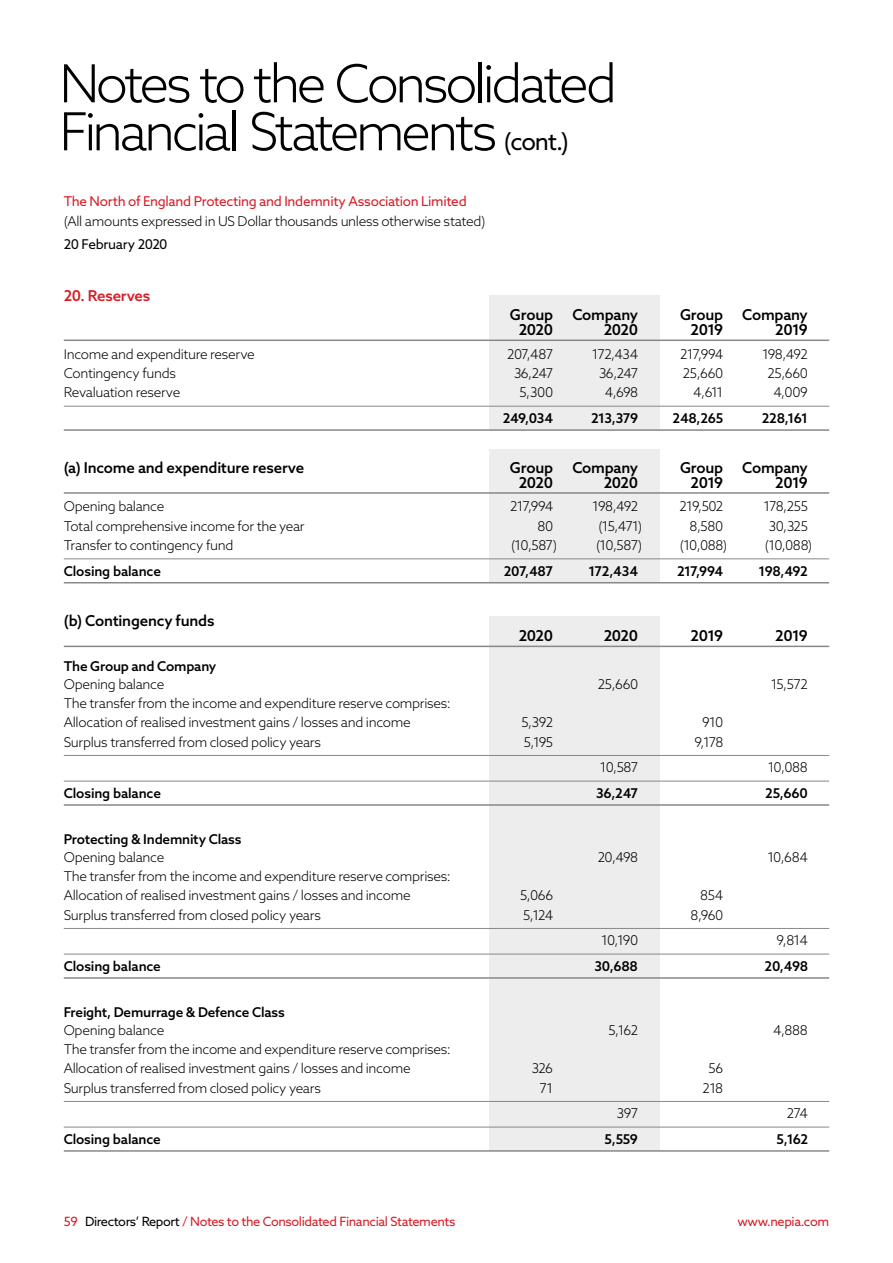
<style>
.page{position:relative;width:893px;height:1263px;background:#fff}
.page>*{position:absolute;margin:0;border:0;box-sizing:border-box;transform-origin:0 0}
.t1{font:300 52.5px/48px "Azo Sans";letter-spacing:-.07em;color:#000}
.t2{font:500 15px "Azo Sans";letter-spacing:-.015em;color:#000}
.t3{font:500 15px "Azo Sans";letter-spacing:-.015em;color:#d61c26}
.t4{font:300 13.5px/19.2px "Azo Sans";letter-spacing:-.025em;color:#000}
.t5{font:500 13.5px "Azo Sans";letter-spacing:-.015em;color:#000}
.t6{font:13.5px "Azo Sans";letter-spacing:-.02em;color:#d61c26}
.t7{font:13.5px "Azo Sans";letter-spacing:-.02em;color:#000}
.t8{font:12.75px "Azo Sans";letter-spacing:-.03em;color:#d61c26}
.s1{font-weight:400;font-size:24px}
.s2{color:#000}
</style>
<div class="page">
<div style="left:489px;top:296px;width:170px;height:135px;background:#ededed"></div>
<div style="left:489px;top:449px;width:170px;height:133px;background:#ededed"></div>
<div style="left:489px;top:617px;width:170px;height:534px;background:#ededed"></div>
<hr style="left:64px;top:340px;width:765px;height:1px;background:#86888c">
<hr style="left:64px;top:406px;width:765px;height:1px;background:#86888c">
<hr style="left:64px;top:429px;width:765px;height:2px;background:#86888c">
<hr style="left:64px;top:492px;width:765px;height:2px;background:#86888c">
<hr style="left:64px;top:558px;width:765px;height:1px;background:#86888c">
<hr style="left:64px;top:582px;width:765px;height:1px;background:#86888c">
<hr style="left:64px;top:646px;width:765px;height:1px;background:#86888c">
<hr style="left:64px;top:755px;width:765px;height:1px;background:#86888c">
<hr style="left:64px;top:781px;width:765px;height:1px;background:#86888c">
<hr style="left:64px;top:804px;width:765px;height:2px;background:#86888c">
<hr style="left:64px;top:928px;width:765px;height:1px;background:#86888c">
<hr style="left:64px;top:954px;width:765px;height:1px;background:#86888c">
<hr style="left:64px;top:977px;width:765px;height:2px;background:#86888c">
<hr style="left:64px;top:1101px;width:765px;height:1px;background:#86888c">
<hr style="left:64px;top:1127px;width:765px;height:1px;background:#86888c">
<hr style="left:64px;top:1150px;width:765px;height:2px;background:#86888c">
<h1 class="t1" style="left:59px;top:59px;width:559px">Notes to the Consolidated<br>Financial Statements <span class="s1">(cont.)</span></h1>
<p class="t6" style="left:64px;top:193px;width:404px">The North of England Protecting and Indemnity Association Limited</p>
<p class="t4" style="left:64px;top:212px;width:423px">(All amounts expressed in US Dollar thousands unless otherwise stated)</p>
<p class="t7" style="left:64px;top:235px;width:105px">20 February 2020</p>
<p class="t3" style="left:64px;top:286px;width:88px">20. Reserves</p>
<p class="t2" style="left:510px;top:305px;width:45px">Group</p>
<p class="t2" style="left:572px;top:305px;width:67px">Company</p>
<p class="t2" style="left:680px;top:305px;width:45px">Group</p>
<p class="t2" style="left:742px;top:305px;width:67px">Company</p>
<p class="t2" style="left:519px;top:320px;width:36px">2020</p>
<p class="t2" style="left:604px;top:320px;width:36px">2020</p>
<p class="t2" style="left:690px;top:320px;width:34px">2019</p>
<p class="t2" style="left:775px;top:320px;width:34px">2019</p>
<p class="t4" style="left:64px;top:344px;width:192px">Income and expenditure reserve</p>
<p class="t4" style="left:507px;top:344px;width:48px">207,487</p>
<p class="t4" style="left:592px;top:344px;width:48px">172,434</p>
<p class="t4" style="left:680px;top:344px;width:45px">217,994</p>
<p class="t4" style="left:762px;top:344px;width:47px">198,492</p>
<p class="t4" style="left:64px;top:363px;width:114px">Contingency funds</p>
<p class="t4" style="left:514px;top:363px;width:41px">36,247</p>
<p class="t4" style="left:599px;top:363px;width:41px">36,247</p>
<p class="t4" style="left:683px;top:363px;width:42px">25,660</p>
<p class="t4" style="left:767px;top:363px;width:42px">25,660</p>
<p class="t4" style="left:64px;top:383px;width:118px">Revaluation reserve</p>
<p class="t4" style="left:519px;top:383px;width:35px">5,300</p>
<p class="t4" style="left:605px;top:383px;width:35px">4,698</p>
<p class="t4" style="left:693px;top:383px;width:32px">4,611</p>
<p class="t4" style="left:773px;top:383px;width:36px">4,009</p>
<p class="t5" style="left:503px;top:409px;width:52px">249,034</p>
<p class="t5" style="left:591px;top:409px;width:48px">213,379</p>
<p class="t5" style="left:673px;top:409px;width:52px">248,265</p>
<p class="t5" style="left:762px;top:409px;width:48px">228,161</p>
<p class="t2" style="left:64px;top:458px;width:242px">(a) Income and expenditure reserve</p>
<p class="t2" style="left:510px;top:458px;width:45px">Group</p>
<p class="t2" style="left:572px;top:458px;width:67px">Company</p>
<p class="t2" style="left:680px;top:458px;width:45px">Group</p>
<p class="t2" style="left:742px;top:458px;width:67px">Company</p>
<p class="t2" style="left:519px;top:473px;width:36px">2020</p>
<p class="t2" style="left:604px;top:473px;width:36px">2020</p>
<p class="t2" style="left:691px;top:473px;width:34px">2019</p>
<p class="t2" style="left:775px;top:473px;width:34px">2019</p>
<p class="t4" style="left:64px;top:497px;width:102px">Opening balance</p>
<p class="t4" style="left:510px;top:497px;width:45px">217,994</p>
<p class="t4" style="left:592px;top:497px;width:47px">198,492</p>
<p class="t4" style="left:679px;top:497px;width:45px">219,502</p>
<p class="t4" style="left:763px;top:497px;width:46px">178,255</p>
<p class="t4" style="left:64px;top:516px;width:242px">Total comprehensive income for the year</p>
<p class="t4" style="left:537px;top:516px;width:17px">80</p>
<p class="t4" style="left:598px;top:516px;width:45px">(15,471)</p>
<p class="t4" style="left:689px;top:516px;width:35px">8,580</p>
<p class="t4" style="left:769px;top:516px;width:41px">30,325</p>
<p class="t4" style="left:64px;top:535px;width:171px">Transfer to contingency fund</p>
<p class="t4" style="left:511px;top:535px;width:48px">(10,587)</p>
<p class="t4" style="left:596px;top:535px;width:48px">(10,587)</p>
<p class="t4" style="left:680px;top:535px;width:49px">(10,088)</p>
<p class="t4" style="left:765px;top:535px;width:49px">(10,088)</p>
<p class="t5" style="left:64px;top:562px;width:99px">Closing balance</p>
<p class="t5" style="left:504px;top:562px;width:51px">207,487</p>
<p class="t5" style="left:588px;top:562px;width:51px">172,434</p>
<p class="t5" style="left:677px;top:562px;width:48px">217,994</p>
<p class="t5" style="left:759px;top:562px;width:51px">198,492</p>
<p class="t2" style="left:64px;top:611px;width:152px">(b) Contingency funds</p>
<p class="t2" style="left:519px;top:626px;width:36px">2020</p>
<p class="t2" style="left:604px;top:626px;width:36px">2020</p>
<p class="t2" style="left:690px;top:626px;width:34px">2019</p>
<p class="t2" style="left:775px;top:626px;width:34px">2019</p>
<p class="t5" style="left:64px;top:657px;width:154px">The Group and Company</p>
<p class="t4" style="left:64px;top:674px;width:102px">Opening balance</p>
<p class="t4" style="left:598px;top:674px;width:42px">25,660</p>
<p class="t4" style="left:771px;top:674px;width:39px">15,572</p>
<p class="t4" style="left:64px;top:693px;width:389px">The transfer from the income and expenditure reserve comprises:<br>Allocation of realised investment gains / losses and income</p>
<p class="t4" style="left:521px;top:713px;width:33px">5,392</p>
<p class="t4" style="left:702px;top:713px;width:23px">910</p>
<p class="t4" style="left:64px;top:732px;width:259px">Surplus transferred from closed policy years</p>
<p class="t4" style="left:524px;top:732px;width:31px">5,195</p>
<p class="t4" style="left:694px;top:732px;width:30px">9,178</p>
<p class="t4" style="left:600px;top:758px;width:40px">10,587</p>
<p class="t4" style="left:768px;top:758px;width:42px">10,088</p>
<p class="t5" style="left:64px;top:784px;width:99px">Closing balance</p>
<p class="t5" style="left:596px;top:784px;width:43px">36,247</p>
<p class="t5" style="left:765px;top:784px;width:44px">25,660</p>
<p class="t5" style="left:64px;top:830px;width:179px">Protecting &amp; Indemnity Class</p>
<p class="t4" style="left:64px;top:847px;width:102px">Opening balance</p>
<p class="t4" style="left:598px;top:847px;width:42px">20,498</p>
<p class="t4" style="left:767px;top:847px;width:42px">10,684</p>
<p class="t4" style="left:64px;top:866px;width:389px">The transfer from the income and expenditure reserve comprises:<br>Allocation of realised investment gains / losses and income</p>
<p class="t4" style="left:520px;top:886px;width:35px">5,066</p>
<p class="t4" style="left:700px;top:886px;width:25px">854</p>
<p class="t4" style="left:64px;top:905px;width:259px">Surplus transferred from closed policy years</p>
<p class="t4" style="left:523px;top:905px;width:32px">5,124</p>
<p class="t4" style="left:691px;top:905px;width:34px">8,960</p>
<p class="t4" style="left:601px;top:931px;width:39px">10,190</p>
<p class="t4" style="left:777px;top:931px;width:33px">9,814</p>
<p class="t5" style="left:64px;top:957px;width:99px">Closing balance</p>
<p class="t5" style="left:594px;top:957px;width:45px">30,688</p>
<p class="t5" style="left:765px;top:957px;width:45px">20,498</p>
<p class="t5" style="left:64px;top:1003px;width:223px">Freight, Demurrage &amp; Defence Class</p>
<p class="t4" style="left:64px;top:1020px;width:102px">Opening balance</p>
<p class="t4" style="left:609px;top:1020px;width:31px">5,162</p>
<p class="t4" style="left:773px;top:1020px;width:36px">4,888</p>
<p class="t4" style="left:64px;top:1039px;width:389px">The transfer from the income and expenditure reserve comprises:<br>Allocation of realised investment gains / losses and income</p>
<p class="t4" style="left:532px;top:1059px;width:23px">326</p>
<p class="t4" style="left:708px;top:1059px;width:16px">56</p>
<p class="t4" style="left:64px;top:1078px;width:259px">Surplus transferred from closed policy years</p>
<p class="t4" style="left:540px;top:1078px;width:15px">71</p>
<p class="t4" style="left:703px;top:1078px;width:22px">218</p>
<p class="t4" style="left:617px;top:1103px;width:23px">397</p>
<p class="t4" style="left:787px;top:1103px;width:23px">274</p>
<p class="t5" style="left:64px;top:1130px;width:99px">Closing balance</p>
<p class="t5" style="left:605px;top:1130px;width:35px">5,559</p>
<p class="t5" style="left:777px;top:1130px;width:33px">5,162</p>
<p class="t8" style="left:64px;top:1213px;width:393px">59 <span class="s2">Directors’ Report</span> / Notes to the Consolidated Financial Statements</p>
<p class="t8" style="left:737px;top:1213px;width:93px">www.nepia.com</p>
</div>
